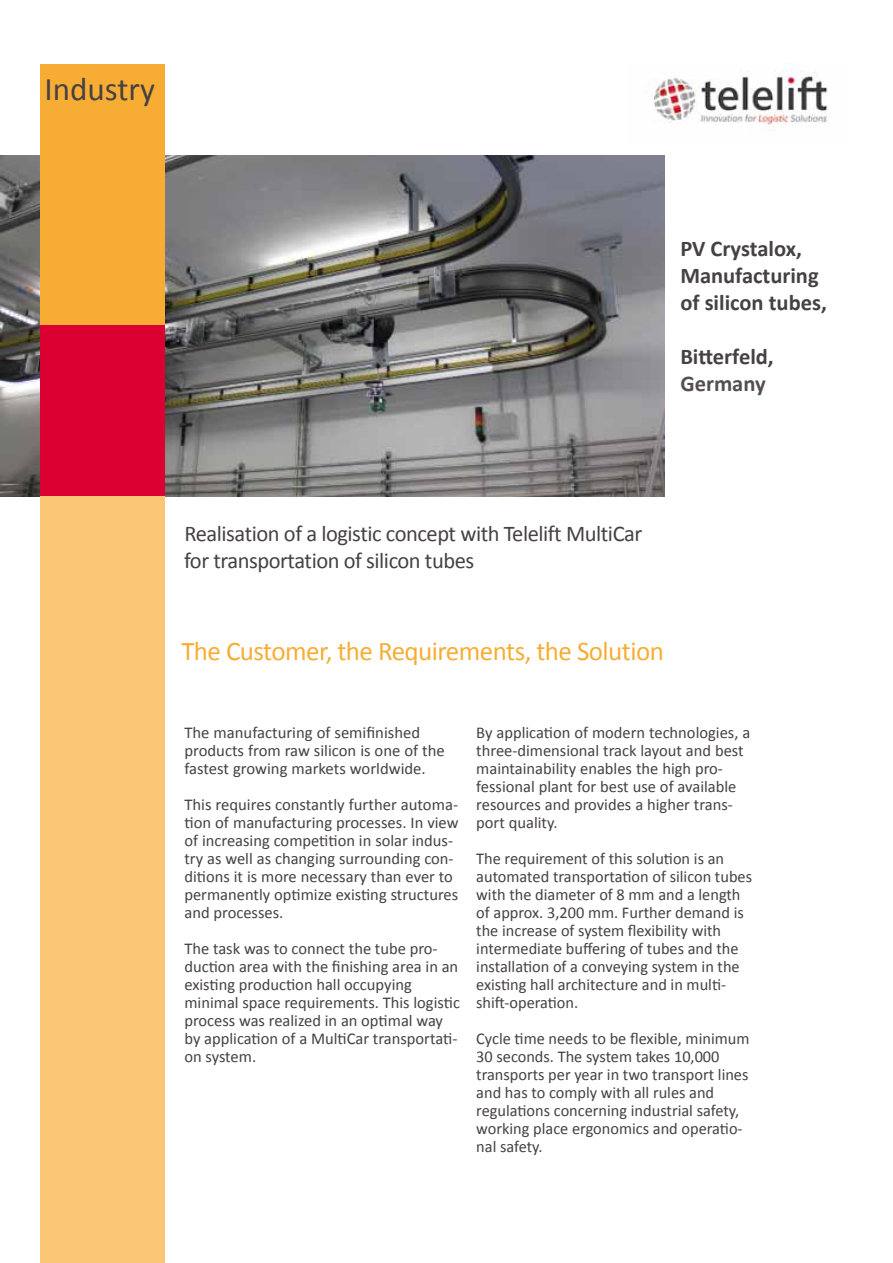
<style>
.page{position:relative;width:893px;height:1263px;background:#fff}
.page>*{position:absolute;margin:0;border:0;box-sizing:border-box;transform-origin:0 0}
.t1{font:33px "Calibri";color:#464142}
.t2{font:27px "Calibri";letter-spacing:-.02em;color:#f7ad34}
.t3{font:22.5px/27px "Calibri";letter-spacing:-.02em;color:#464142}
.t4{font:700 22.5px/27px "Calibri";color:#464142}
.t5{font:700 22.5px "Calibri";color:#544e4f}
.t6{font:16.5px/18px "Calibri";color:#464142}
</style>
<div class="page">
<img style="left:0;top:156px;width:664px;height:340px">
<img style="left:654px;top:64px;width:174px;height:67px">
<div style="left:40px;top:64px;width:125px;height:261px;background:#f7ad34"></div>
<div style="left:40px;top:325px;width:125px;height:171px;background:#db0031"></div>
<div style="left:40px;top:496px;width:125px;height:767px;background:#fbc675"></div>
<h1 class="t1" style="left:45px;top:69px;width:112px">Industry</h1>
<h3 class="t4" style="left:680px;top:235px;width:148px">PV Crystalox,<br>Manufacturing of silicon tubes,</h3>
<h3 class="t4" style="left:680px;top:343px;width:95px">Bitterfeld,</h3>
<h3 class="t5" style="left:680px;top:369px;width:87px">Germany</h3>
<h3 class="t3" style="left:184px;top:520px;width:460px">Realisation of a logistic concept with Telelift MultiCar for transportation of silicon tubes</h3>
<h2 class="t2" style="left:181px;top:634px;width:484px">The Customer, the Requirements, the Solution</h2>
<p class="t6" style="left:184px;top:723px;width:262px">The manufacturing of semifinished products from raw silicon is one of the fastest growing markets worldwide.</p>
<p class="t6" style="left:184px;top:795px;width:276px">This requires constantly further automa&shy;tion of manufacturing processes. In view of increasing competition in solar indus&shy;try as well as changing surrounding con&shy;ditions it is more necessary than ever to permanently optimize existing structures and processes.</p>
<p class="t6" style="left:184px;top:939px;width:277px">The task was to connect the tube pro&shy;duction area with the finishing area in an existing production hall occupying minimal space requirements. This logistic process was realized in an optimal way by application of a MultiCar transportati&shy;on system.</p>
<p class="t6" style="left:476px;top:723px;width:276px">By application of modern technologies, a three-dimensional track layout and best maintainability enables the high pro&shy;fessional plant for best use of available resources and provides a higher trans&shy;port quality.</p>
<p class="t6" style="left:476px;top:849px;width:277px">The requirement of this solution is an automated transportation of silicon tubes with the diameter of 8 mm and a length of approx. 3,200 mm. Further demand is the increase of system flexibility with intermediate buffering of tubes and the installation of a conveying system in the existing hall architecture and in multi&shy;shift-operation.</p>
<p class="t6" style="left:476px;top:1029px;width:275px">Cycle time needs to be flexible, minimum 30 seconds. The system takes 10,000 transports per year in two transport lines and has to comply with all rules and regulations concerning industrial safety, working place ergonomics and operatio&shy;nal safety.</p>
</div>
